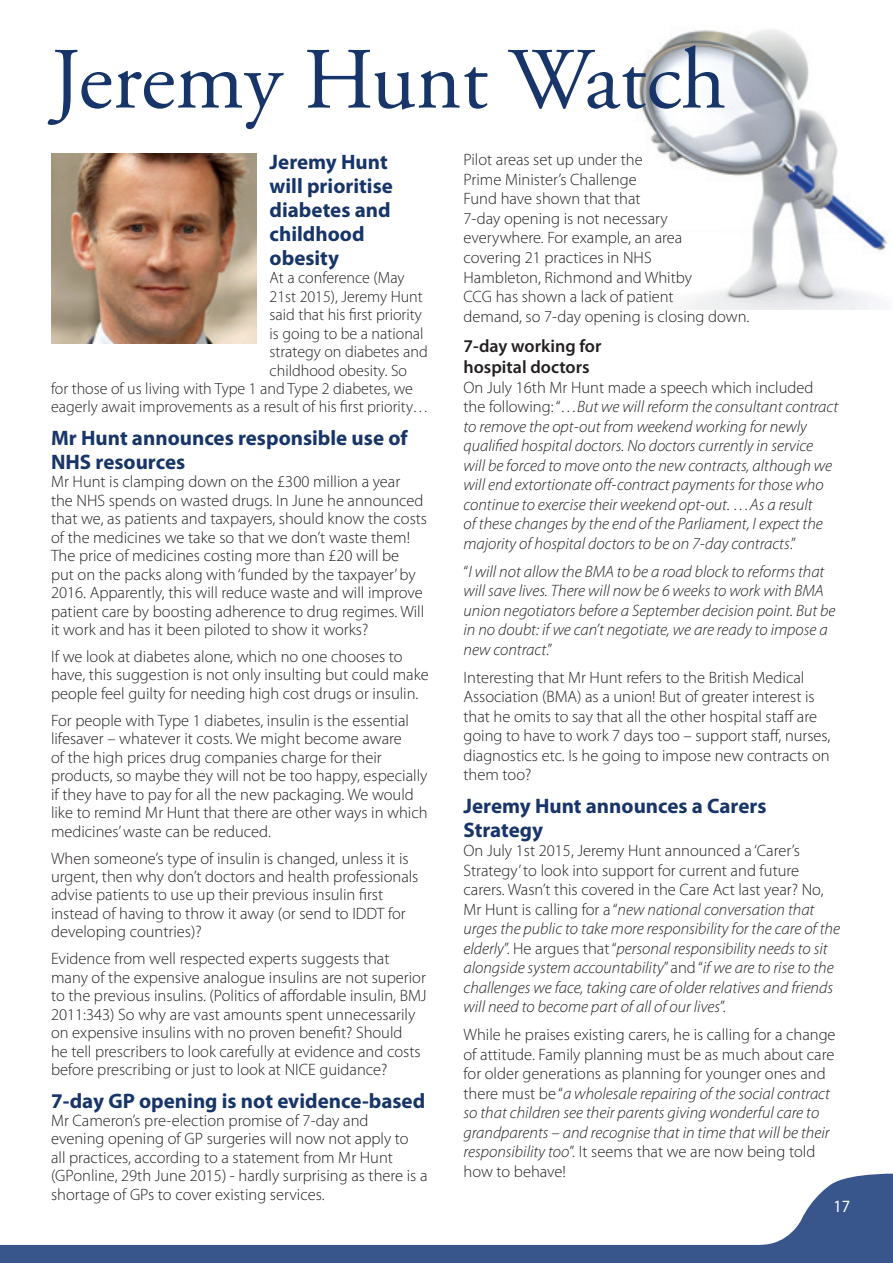
<style>
.page{position:relative;width:893px;height:1263px;background:#fff}
.page>*{position:absolute;margin:0;border:0;box-sizing:border-box;transform-origin:0 0}
.t1{font:87px "Adobe Garamond Pro";color:#173568}
.t2{font:700 21px/24px "Myriad Pro";color:#173568}
.t3{font:600 18px/21.6px "Myriad Pro";color:#231f20}
.t4{font:17.25px "Myriad Pro";color:#fff;scale:.94 1}
.t5{font:300 16.5px/18.5px "Myriad Pro";color:#231f20}
.t6{font:italic 300 16.5px/19.5px "Myriad Pro";color:#231f20}
.t7{font:300 16.35px "Myriad Pro";color:#231f20}
.s1{font-style:normal}
.s2{font-style:italic}
</style>
<div class="page">
<svg style="left:0;top:1173px;width:893px;height:90px"></svg>
<img style="left:639px;top:30px;width:249px;height:279px">
<img style="left:51px;top:153px;width:206px;height:191px">
<h1 class="t1" style="left:51px;top:28px;width:676px">Jeremy Hunt Watch</h1>
<p class="t5" style="left:463px;top:150px;width:287px;line-height:19.5px">Pilot areas set up under the<br>Prime Minister’s Challenge<br>Fund have shown that that<br>7-day opening is not necessary everywhere. For example, an area<br>covering 21 practices in NHS<br>Hambleton, Richmond and Whitby<br>CCG has shown a lack of patient<br>demand, so 7-day opening is closing down.</p>
<p class="t3" style="left:463px;top:334px;width:140px">7-day working for hospital doctors</p>
<p class="t6" style="left:463px;top:377px;width:376px"><span class="s1">On July 16th Mr Hunt made a speech which included the following: “</span>…But we will reform the consultant contract to remove the opt-out from weekend working for newly qualified hospital doctors. No doctors currently in service will be forced to move onto the new contracts, although we will end extortionate off-contract payments for those who continue to exercise their weekend opt-out. …As a result<br>of these changes by the end of the Parliament, I expect the majority of hospital doctors to be on 7-day contracts<span class="s1">.”</span></p>
<p class="t6" style="left:463px;top:561px;width:374px"><span class="s1">“</span>I will not allow the BMA to be a road block to reforms that will save lives. There will now be 6 weeks to work with BMA union negotiators before a September decision point. But be in no doubt: if we can’t negotiate, we are ready to impose a new contract<span class="s1">.”</span></p>
<p class="t5" style="left:463px;top:667px;width:368px;line-height:19.5px">Interesting that Mr Hunt refers to the British Medical Association (BMA) as a union! But of greater interest is that he omits to say that all the other hospital staff are going to have to work 7 days too – support staff, nurses, diagnostics etc. Is he going to impose new contracts on them too?</p>
<p class="t2" style="left:463px;top:793px;width:305px">Jeremy Hunt announces a Carers<br>Strategy</p>
<p class="t6" style="left:463px;top:841px;width:378px"><span class="s1">On July 1st 2015, Jeremy Hunt announced a ‘Carer’s Strategy’ to look into support for current and future carers. Wasn’t this covered in the Care Act last year? No, Mr Hunt is calling for a “</span>new national conversation that urges the public to take more responsibility for the care of the elderly<span class="s1">”. He argues that “</span>personal responsibility needs to sit alongside system accountability<span class="s1">” and “</span>if we are to rise to the challenges we face, taking care of older relatives and friends will need to become part of all of our lives<span class="s1">”.</span></p>
<p class="t5" style="left:463px;top:1025px;width:374px;line-height:19.5px">While he praises existing carers, he is calling for a change of attitude. Family planning must be as much about care for older generations as planning for younger ones and there must be “<span class="s2">a wholesale repairing of the social contract so that children see their parents giving wonderful care to grandparents – and recognise that in time that will be their responsibility too</span>”. It seems that we are now being told how to behave!</p>
<p class="t2" style="left:270px;top:149px;width:125px">Jeremy Hunt will prioritise diabetes and childhood obesity</p>
<p class="t7" style="left:270px;top:268px;width:136px">At a conference (May</p>
<p class="t7" style="left:270px;top:286px;width:155px">21st 2015), Jeremy Hunt</p>
<p class="t7" style="left:270px;top:305px;width:154px">said that his first priority</p>
<p class="t7" style="left:270px;top:323px;width:155px">is going to be a national</p>
<p class="t7" style="left:270px;top:342px;width:160px">strategy on diabetes and</p>
<p class="t7" style="left:270px;top:360px;width:139px">childhood obesity. So</p>
<p class="t7" style="left:51px;top:379px;width:363px">for those of us living with Type 1 and Type 2 diabetes, we</p>
<p class="t7" style="left:51px;top:397px;width:379px">eagerly await improvements as a result of his first priority…</p>
<p class="t2" style="left:51px;top:425px;width:358px">Mr Hunt announces responsible use of<br>NHS resources</p>
<p class="t5" style="left:51px;top:472px;width:378px">Mr Hunt is clamping down on the £300 million a year<br>the NHS spends on wasted drugs. In June he announced that we, as patients and taxpayers, should know the costs of the medicines we take so that we don’t waste them!<br>The price of medicines costing more than £20 will be<br>put on the packs along with ‘funded by the taxpayer’ by 2016. Apparently, this will reduce waste and will improve patient care by boosting adherence to drug regimes. Will it work and has it been piloted to show it works?</p>
<p class="t5" style="left:51px;top:647px;width:379px">If we look at diabetes alone, which no one chooses to have, this suggestion is not only insulting but could make people feel guilty for needing high cost drugs or insulin.</p>
<p class="t5" style="left:51px;top:711px;width:378px">For people with Type 1 diabetes, insulin is the essential lifesaver – whatever it costs. We might become aware<br>of the high prices drug companies charge for their products, so maybe they will not be too happy, especially if they have to pay for all the new packaging. We would like to remind Mr Hunt that there are other ways in which medicines’ waste can be reduced.</p>
<p class="t5" style="left:51px;top:849px;width:369px">When someone’s type of insulin is changed, unless it is urgent, then why don’t doctors and health professionals advise patients to use up their previous insulin first instead of having to throw it away (or send to IDDT for developing countries)?</p>
<p class="t5" style="left:51px;top:949px;width:377px">Evidence from well respected experts suggests that many of the expensive analogue insulins are not superior to the previous insulins. (Politics of affordable insulin, BMJ 2011:343) So why are vast amounts spent unnecessarily on expensive insulins with no proven benefit? Should<br>he tell prescribers to look carefully at evidence and costs before prescribing or just to look at NICE guidance?</p>
<p class="t2" style="left:51px;top:1088px;width:376px">7-day GP opening is not evidence-based</p>
<p class="t5" style="left:51px;top:1111px;width:378px">Mr Cameron’s pre-election promise of 7-day and<br>evening opening of GP surgeries will now not apply to<br>all practices, according to a statement from Mr Hunt (GPonline, 29th June 2015) - hardly surprising as there is a shortage of GPs to cover existing services.</p>
<p class="t4" style="left:833px;top:1196px;width:19px">17</p>
</div>
